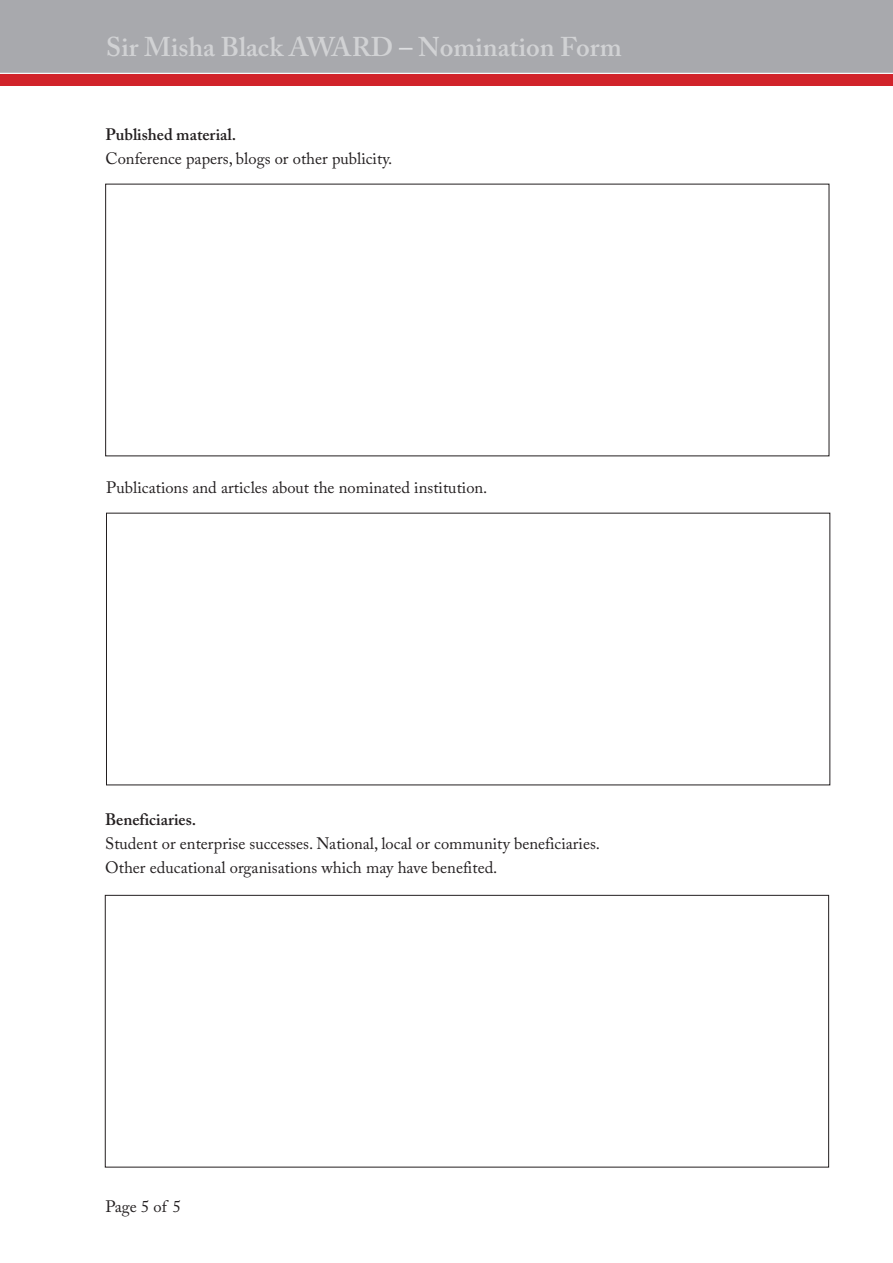
<style>
.page{position:relative;width:893px;height:1263px;background:#fff}
.page>*{position:absolute;margin:0;border:0;box-sizing:border-box;transform-origin:0 0}
.t1{font:600 27px "Adobe Caslon Pro";color:#d1d2d4}
.t2{font:16.5px "Adobe Caslon Pro";color:#231f20}
.t3{font:600 16.5px "Adobe Caslon Pro";color:#231f20}
.s1{color:#dddee0}
</style>
<div class="page">
<div style="left:0;top:73px;width:893px;height:13px;background:#d1232a"></div>
<div style="left:0;top:0;width:893px;height:73px;background:#a8a9ad"></div>
<hr style="left:0;top:73px;width:893px;height:1px;background:#fff">
<div style="left:105px;top:895px;width:724px;height:272px;border:1px solid #231f20"></div>
<h1 class="t1" style="left:106px;top:31px;width:517px">Sir Misha Black AWARD <span class="s1">–</span> Nomination Form</h1>
<p class="t3" style="left:105px;top:124px;width:132px">Published material.</p>
<p class="t2" style="left:105px;top:148px;width:289px">Conference papers, blogs or other publicity.</p>
<p class="t2" style="left:106px;top:478px;width:383px">Publications and articles about the nominated institution.</p>
<p class="t3" style="left:105px;top:810px;width:93px">Beneficiaries.</p>
<p class="t2" style="left:105px;top:834px;width:496px">Student or enterprise successes. National, local or community beneficiaries.</p>
<p class="t2" style="left:105px;top:858px;width:394px">Other educational organisations which may have benefited.</p>
<p class="t2" style="left:105px;top:1196px;width:77px">Page 5 of 5</p>
</div>
